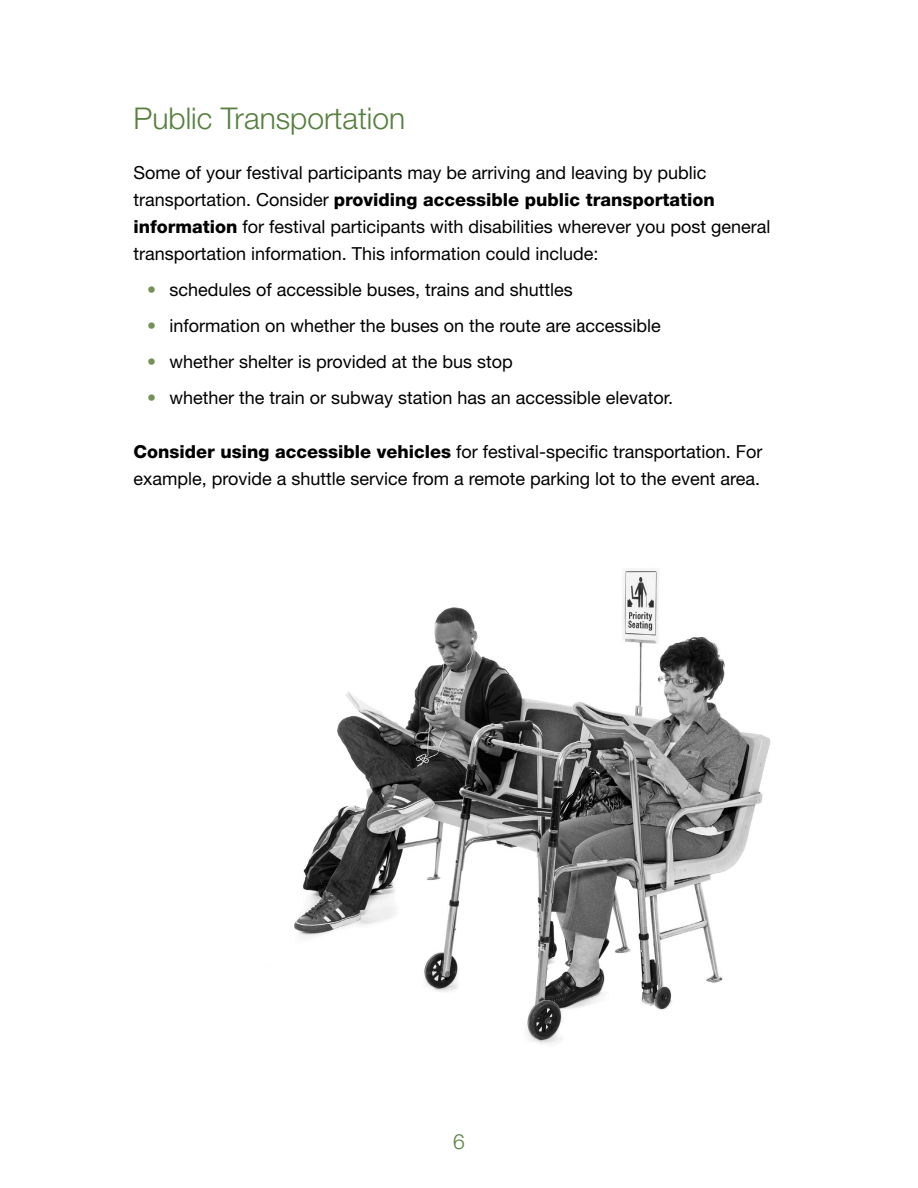
<style>
.page{position:relative;width:918px;height:1188px;background:#fff}
.page>*{position:absolute;margin:0;border:0;box-sizing:border-box;transform-origin:0 0}
.Heading_2{font:300 30px "Helvetica Neue LT Std";color:#557f3d}
.t1{font:300 21px "Helvetica Neue LT Std";color:#557f3d}
.Before_Bulleted_List{font:18px/27px "Helvetica Neue LT Std";color:#000}
.s1{font-weight:800}
.s2{font-weight:800;color:#749157}
</style>
<div class="page">
<img style="left:294px;top:569px;width:477px;height:475px">
<h2 class="Heading_2" style="left:134px;top:100px;width:273px">Public Transportation</h2>
<p class="Before_Bulleted_List" style="left:134px;top:159px;width:639px">Some of your festival participants may be arriving and leaving by public transportation. Consider <span class="s1">providing accessible public transportation information</span> for festival participants with disabilities wherever you post general transportation information. This information could include:</p>
<p class="Before_Bulleted_List" style="left:147px;top:276px;width:427px"><span class="s2">•</span> schedules of accessible buses, trains and shuttles</p>
<p class="Before_Bulleted_List" style="left:147px;top:312px;width:515px"><span class="s2">•</span> information on whether the buses on the route are accessible</p>
<p class="Before_Bulleted_List" style="left:147px;top:348px;width:367px"><span class="s2">•</span> whether shelter is provided at the bus stop</p>
<p class="Before_Bulleted_List" style="left:147px;top:384px;width:528px"><span class="s2">•</span> whether the train or subway station has an accessible elevator.</p>
<p class="Before_Bulleted_List" style="left:134px;top:438px;width:631px"><span class="s1">Consider using accessible vehicles</span> for festival-specific transportation. For example, provide a shuttle service from a remote parking lot to the event area.</p>
<p class="t1" style="left:453px;top:1129px;width:13px">6</p>
</div>
